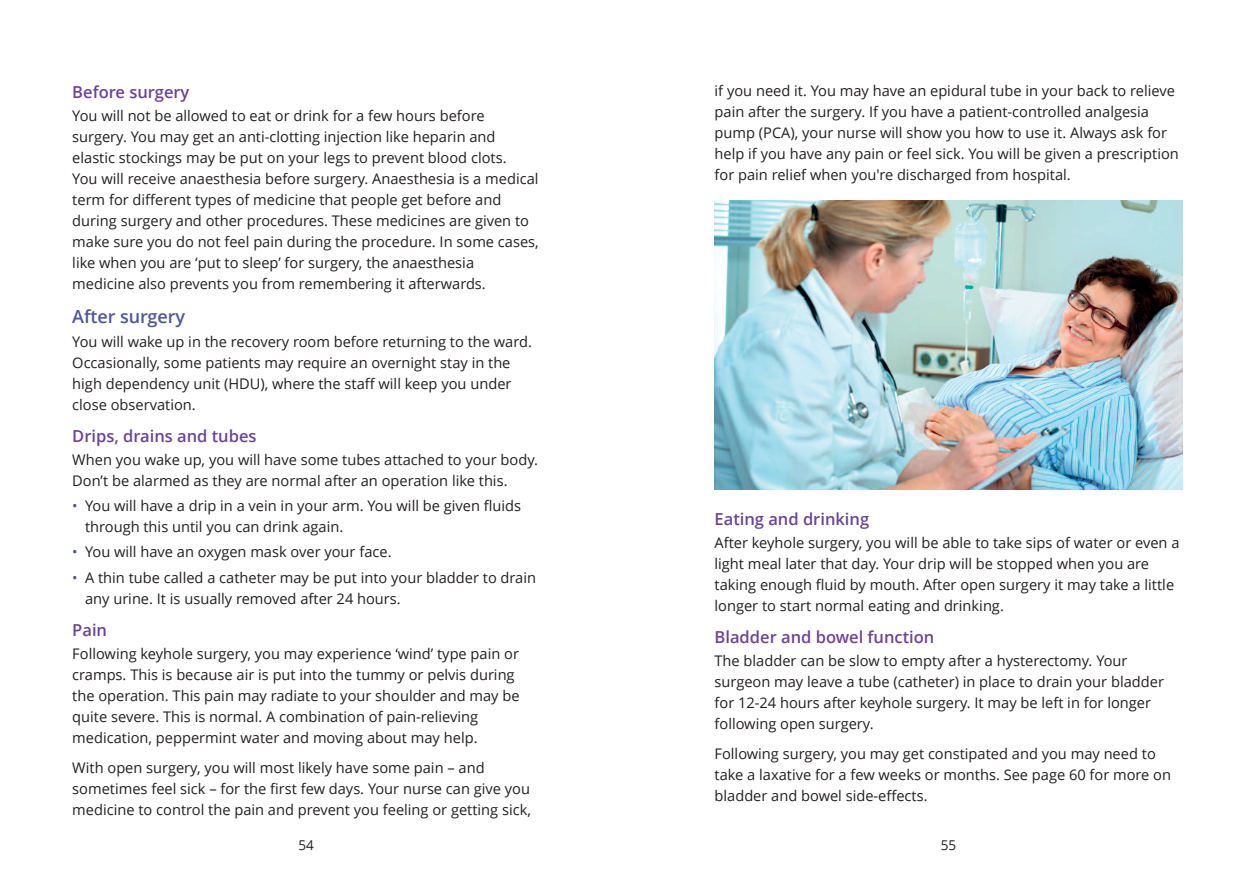
<style>
.page{position:relative;width:1259px;height:893px;background:#fff}
.page>*{position:absolute;margin:0;border:0;box-sizing:border-box;transform-origin:0 0}
.t1{font:600 18px "Open Sans";letter-spacing:-.005em;color:#4f569a}
.t2{font:600 16.5px "Open Sans";color:#6a439a}
.t3{font:14.7px/21px "Open Sans";color:#231f20}
.t4{font:13.5px "Open Sans";color:#231f20}
.s1{color:#4f569a}
</style>
<div class="page">
<img style="left:714px;top:201px;width:468px;height:288px">
<p class="t2" style="left:72px;top:80px;width:119px">Before surgery</p>
<p class="t3" style="left:72px;top:105px;width:468px">You will not be allowed to eat or drink for a few hours before surgery. You may get an anti-clotting injection like heparin and elastic stockings may be put on your legs to prevent blood clots.<br>You will receive anaesthesia before surgery. Anaesthesia is a medical term for different types of medicine that people get before and during surgery and other procedures. These medicines are given to make sure you do not feel pain during the procedure. In some cases, like when you are ‘put to sleep’ for surgery, the anaesthesia medicine also prevents you from remembering it afterwards.</p>
<p class="t1" style="left:72px;top:304px;width:114px">After surgery</p>
<p class="t3" style="left:72px;top:330px;width:461px">You will wake up in the recovery room before returning to the ward.<br>Occasionally, some patients may require an overnight stay in the high dependency unit (HDU), where the staff will keep you under close observation.</p>
<p class="t2" style="left:72px;top:424px;width:186px">Drips, drains and tubes</p>
<p class="t3" style="left:72px;top:449px;width:467px">When you wake up, you will have some tubes attached to your body.<br>Don’t be alarmed as they are normal after an operation like this.</p>
<p class="t3" style="left:85px;top:495px;width:437px;text-indent:-13px"><span class="s1">•</span> You will have a drip in a vein in your arm. You will be given fluids through this until you can drink again.</p>
<p class="t3" style="left:72px;top:541px;width:321px"><span class="s1">•</span> You will have an oxygen mask over your face.</p>
<p class="t3" style="left:85px;top:566px;width:452px;text-indent:-13px"><span class="s1">•</span> A thin tube called a catheter may be put into your bladder to drain any urine. It is usually removed after 24 hours.</p>
<p class="t2" style="left:72px;top:618px;width:36px">Pain</p>
<p class="t3" style="left:72px;top:643px;width:449px">Following keyhole surgery, you may experience ‘wind’ type pain or cramps. This is because air is put into the tummy or pelvis during the operation. This pain may radiate to your shoulder and may be quite severe. This is normal. A combination of pain-relieving medication, peppermint water and moving about may help.</p>
<p class="t3" style="left:72px;top:756px;width:460px">With open surgery, you will most likely have some pain – and sometimes feel sick – for the first few days. Your nurse can give you medicine to control the pain and prevent you feeling or getting sick,</p>
<p class="t3" style="left:714px;top:80px;width:466px">if you need it. You may have an epidural tube in your back to relieve pain after the surgery. If you have a patient-controlled analgesia pump (PCA), your nurse will show you how to use it. Always ask for help if you have any pain or feel sick. You will be given a prescription for pain relief when you're discharged from hospital.</p>
<p class="t2" style="left:714px;top:507px;width:156px">Eating and drinking</p>
<p class="t3" style="left:714px;top:531px;width:466px">After keyhole surgery, you will be able to take sips of water or even a light meal later that day. Your drip will be stopped when you are taking enough fluid by mouth. After open surgery it may take a little longer to start normal eating and drinking.</p>
<p class="t2" style="left:714px;top:625px;width:221px">Bladder and bowel function</p>
<p class="t3" style="left:714px;top:650px;width:451px">The bladder can be slow to empty after a hysterectomy. Your surgeon may leave a tube (catheter) in place to drain your bladder for 12-24 hours after keyhole surgery. It may be left in for longer following open surgery.</p>
<p class="t3" style="left:714px;top:742px;width:458px">Following surgery, you may get constipated and you may need to take a laxative for a few weeks or months. See page 60 for more on bladder and bowel side-effects.</p>
<p class="t4" style="left:298px;top:836px;width:17px">54</p>
<p class="t4" style="left:940px;top:836px;width:17px">55</p>
</div>
